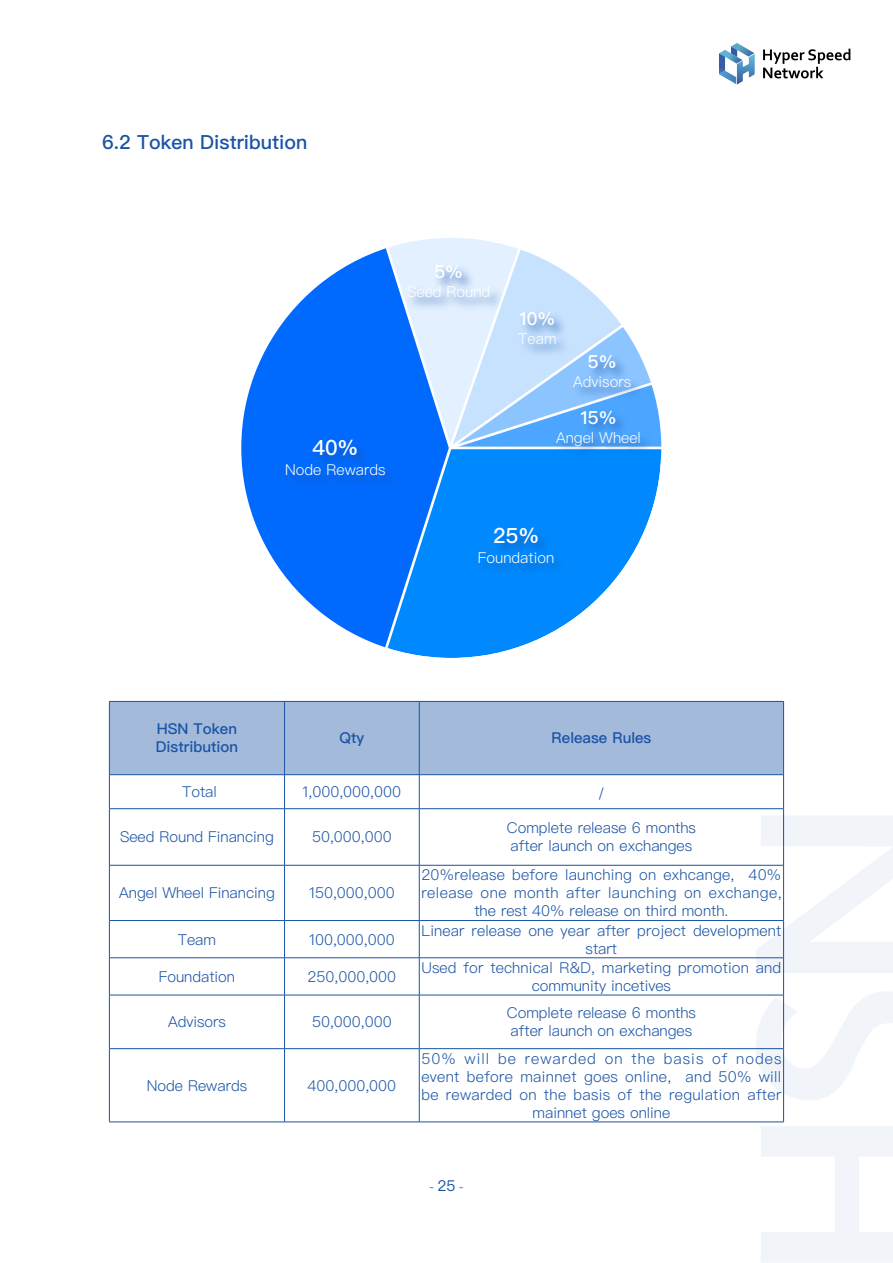
<style>
.page{position:relative;width:893px;height:1263px;background:#fff}
.page>*{position:absolute;margin:0;border:0;box-sizing:border-box;transform-origin:0 0}
.t1{font:500 21px "Ping Fang SC";color:#fff}
.t2{font:500 19.5px "Ping Fang SC";color:#1953a5}
.t3{font:500 18px "Ping Fang SC";color:#fff}
.t4{font:300 18px "Adobe Song Std";color:#1953a5}
.t5{font:300 15px/18px "Ping Fang SC";color:#1953a5;text-align:center}
.t6{font:300 15px/18px "Ping Fang SC";letter-spacing:.02em;color:#1953a5;text-align:center}
.t7{font:300 15px "Ping Fang SC";color:#fff}
.t8{font:500 15px "Ping Fang SC";color:#1953a5}
.t9{font:300 15px "Adobe Song Std";color:#1953a5}
.s1{font-family:"Ping Fang SC";font-weight:400}
</style>
<div class="page">
<div style="left:110px;top:702px;width:673px;height:72px;background:#a3badb"></div>
<hr style="left:109px;top:701px;width:176px;height:1px;background:#1953a5">
<hr style="left:109px;top:702px;width:1px;height:72px;background:#1953a5">
<hr style="left:285px;top:701px;width:134px;height:1px;background:#1953a5">
<hr style="left:284px;top:702px;width:1px;height:72px;background:#1953a5">
<hr style="left:419px;top:701px;width:365px;height:1px;background:#1953a5">
<hr style="left:419px;top:702px;width:1px;height:72px;background:#1953a5">
<hr style="left:783px;top:702px;width:1px;height:72px;background:#1953a5">
<hr style="left:109px;top:774px;width:176px;height:1px;background:#1953a5">
<hr style="left:285px;top:774px;width:134px;height:1px;background:#1953a5">
<hr style="left:419px;top:774px;width:365px;height:1px;background:#1953a5">
<hr style="left:109px;top:775px;width:1px;height:33px;background:#1953a5">
<hr style="left:284px;top:775px;width:1px;height:33px;background:#1953a5">
<hr style="left:419px;top:775px;width:1px;height:33px;background:#1953a5">
<hr style="left:783px;top:775px;width:1px;height:33px;background:#1953a5">
<hr style="left:109px;top:808px;width:176px;height:1px;background:#1953a5">
<hr style="left:109px;top:809px;width:1px;height:56px;background:#1953a5">
<hr style="left:285px;top:808px;width:134px;height:1px;background:#1953a5">
<hr style="left:284px;top:809px;width:1px;height:56px;background:#1953a5">
<hr style="left:419px;top:808px;width:365px;height:1px;background:#1953a5">
<hr style="left:419px;top:809px;width:1px;height:56px;background:#1953a5">
<hr style="left:783px;top:809px;width:1px;height:56px;background:#1953a5">
<hr style="left:109px;top:865px;width:176px;height:1px;background:#1953a5">
<hr style="left:109px;top:865px;width:1px;height:55px;background:#1953a5">
<hr style="left:285px;top:865px;width:134px;height:1px;background:#1953a5">
<hr style="left:284px;top:865px;width:1px;height:55px;background:#1953a5">
<hr style="left:419px;top:865px;width:365px;height:1px;background:#1953a5">
<hr style="left:419px;top:865px;width:1px;height:55px;background:#1953a5">
<hr style="left:783px;top:865px;width:1px;height:55px;background:#1953a5">
<hr style="left:109px;top:920px;width:176px;height:1px;background:#1953a5">
<hr style="left:109px;top:921px;width:1px;height:36px;background:#1953a5">
<hr style="left:285px;top:920px;width:134px;height:1px;background:#1953a5">
<hr style="left:284px;top:921px;width:1px;height:36px;background:#1953a5">
<hr style="left:419px;top:920px;width:365px;height:1px;background:#1953a5">
<hr style="left:419px;top:921px;width:1px;height:36px;background:#1953a5">
<hr style="left:783px;top:921px;width:1px;height:36px;background:#1953a5">
<hr style="left:109px;top:957px;width:176px;height:1px;background:#1953a5">
<hr style="left:109px;top:958px;width:1px;height:37px;background:#1953a5">
<hr style="left:285px;top:957px;width:134px;height:1px;background:#1953a5">
<hr style="left:284px;top:958px;width:1px;height:37px;background:#1953a5">
<hr style="left:419px;top:957px;width:365px;height:1px;background:#1953a5">
<hr style="left:419px;top:958px;width:1px;height:37px;background:#1953a5">
<hr style="left:783px;top:958px;width:1px;height:37px;background:#1953a5">
<hr style="left:109px;top:995px;width:176px;height:1px;background:#1953a5">
<hr style="left:109px;top:995px;width:1px;height:53px;background:#1953a5">
<hr style="left:285px;top:995px;width:134px;height:1px;background:#1953a5">
<hr style="left:284px;top:995px;width:1px;height:53px;background:#1953a5">
<hr style="left:419px;top:995px;width:365px;height:1px;background:#1953a5">
<hr style="left:419px;top:995px;width:1px;height:53px;background:#1953a5">
<hr style="left:783px;top:995px;width:1px;height:53px;background:#1953a5">
<hr style="left:109px;top:1048px;width:176px;height:1px;background:#1953a5">
<hr style="left:109px;top:1049px;width:1px;height:73px;background:#1953a5">
<hr style="left:285px;top:1048px;width:134px;height:1px;background:#1953a5">
<hr style="left:284px;top:1049px;width:1px;height:73px;background:#1953a5">
<hr style="left:419px;top:1048px;width:365px;height:1px;background:#1953a5">
<hr style="left:419px;top:1049px;width:1px;height:73px;background:#1953a5">
<hr style="left:783px;top:1049px;width:1px;height:73px;background:#1953a5">
<hr style="left:109px;top:1122px;width:176px;height:1px;background:#1953a5">
<hr style="left:285px;top:1122px;width:134px;height:1px;background:#1953a5">
<hr style="left:419px;top:1122px;width:365px;height:1px;background:#1953a5">
<svg style="left:453px;top:454px;width:208px;height:204px"></svg>
<svg style="left:453px;top:238px;width:208px;height:216px"></svg>
<svg style="left:241px;top:238px;width:212px;height:420px"></svg>
<div style="left:284px;top:438px;width:115px;height:51px;background:#1953a5;opacity:.75"></div>
<div style="left:477px;top:526px;width:90px;height:51px;background:#1953a5;opacity:.75"></div>
<div style="left:518px;top:310px;width:51px;height:48px;background:#1953a5;opacity:.75"></div>
<div style="left:572px;top:353px;width:72px;height:48px;background:#1953a5;opacity:.75"></div>
<div style="left:555px;top:409px;width:99px;height:50px;background:#1953a5;opacity:.75"></div>
<div style="left:406px;top:263px;width:97px;height:48px;background:#1953a5;opacity:.75"></div>
<svg style="left:763px;top:49px;width:87px;height:29px"></svg>
<svg style="left:719px;top:43px;width:36px;height:42px"></svg>
<p class="t2" style="left:102px;top:130px;width:207px">6.2 Token Distribution</p>
<p class="t1" style="left:312px;top:435px;width:47px">40%</p>
<p class="t7" style="left:285px;top:460px;width:102px">Node Rewards</p>
<p class="t3" style="left:434px;top:261px;width:30px">5%</p>
<p class="t7" style="left:407px;top:283px;width:85px">Seed Round</p>
<p class="t3" style="left:519px;top:308px;width:37px">10%</p>
<p class="t7" style="left:518px;top:330px;width:40px">Team</p>
<p class="t3" style="left:588px;top:351px;width:30px">5%</p>
<p class="t7" style="left:573px;top:372px;width:59px">Advisors</p>
<p class="t3" style="left:580px;top:406px;width:37px">15%</p>
<p class="t7" style="left:556px;top:428px;width:86px">Angel Wheel</p>
<p class="t1" style="left:493px;top:523px;width:47px">25%</p>
<p class="t7" style="left:478px;top:549px;width:78px">Foundation</p>
<p class="t8" style="left:157px;top:720px;width:82px">HSN Token</p>
<p class="t8" style="left:156px;top:738px;width:84px">Distribution</p>
<p class="t8" style="left:339px;top:729px;width:26px">Qty</p>
<p class="t8" style="left:551px;top:729px;width:101px">Release Rules</p>
<p class="t5" style="left:182px;top:782px;width:36px">Total</p>
<p class="t5" style="left:303px;top:782px;width:100px">1,000,000,000</p>
<p class="t4" style="left:598px;top:782px;width:8px">/</p>
<p class="t5" style="left:120px;top:828px;width:155px">Seed Round Financing</p>
<p class="t5" style="left:312px;top:828px;width:81px">50,000,000</p>
<p class="t5" style="left:507px;top:819px;width:191px">Complete release 6 months</p>
<p class="t5" style="left:511px;top:837px;width:183px">after launch on exchanges</p>
<p class="t5" style="left:119px;top:884px;width:157px">Angel Wheel Financing</p>
<p class="t5" style="left:309px;top:884px;width:87px">150,000,000</p>
<p class="t5" style="left:421px;top:866px;width:362px">20%release before launching on exhcange, 40% release one month after launching on exchange, the rest 40% release on third month.</p>
<p class="t5" style="left:178px;top:930px;width:40px">Team</p>
<p class="t5" style="left:309px;top:930px;width:87px">100,000,000</p>
<p class="t5" style="left:421px;top:921px;width:362px">Linear release one year after project development start</p>
<p class="t5" style="left:159px;top:967px;width:78px">Foundation</p>
<p class="t5" style="left:308px;top:967px;width:90px">250,000,000</p>
<p class="t5" style="left:421px;top:958px;width:361px">Used for technical R&amp;D, marketing promotion and community incetives</p>
<p class="t5" style="left:168px;top:1013px;width:59px">Advisors</p>
<p class="t5" style="left:312px;top:1013px;width:81px">50,000,000</p>
<p class="t5" style="left:507px;top:1004px;width:191px">Complete release 6 months</p>
<p class="t5" style="left:511px;top:1022px;width:183px">after launch on exchanges</p>
<p class="t5" style="left:147px;top:1076px;width:102px">Node Rewards</p>
<p class="t5" style="left:308px;top:1076px;width:90px">400,000,000</p>
<p class="t6" style="left:421px;top:1049px;width:362px">50% will be rewarded on the basis of nodes event before mainnet goes online, and 50% will be rewarded on the basis of the regulation after mainnet goes online</p>
<p class="t9" style="left:429px;top:1177px;width:37px">- <span class="s1">25</span> -</p>
</div>
